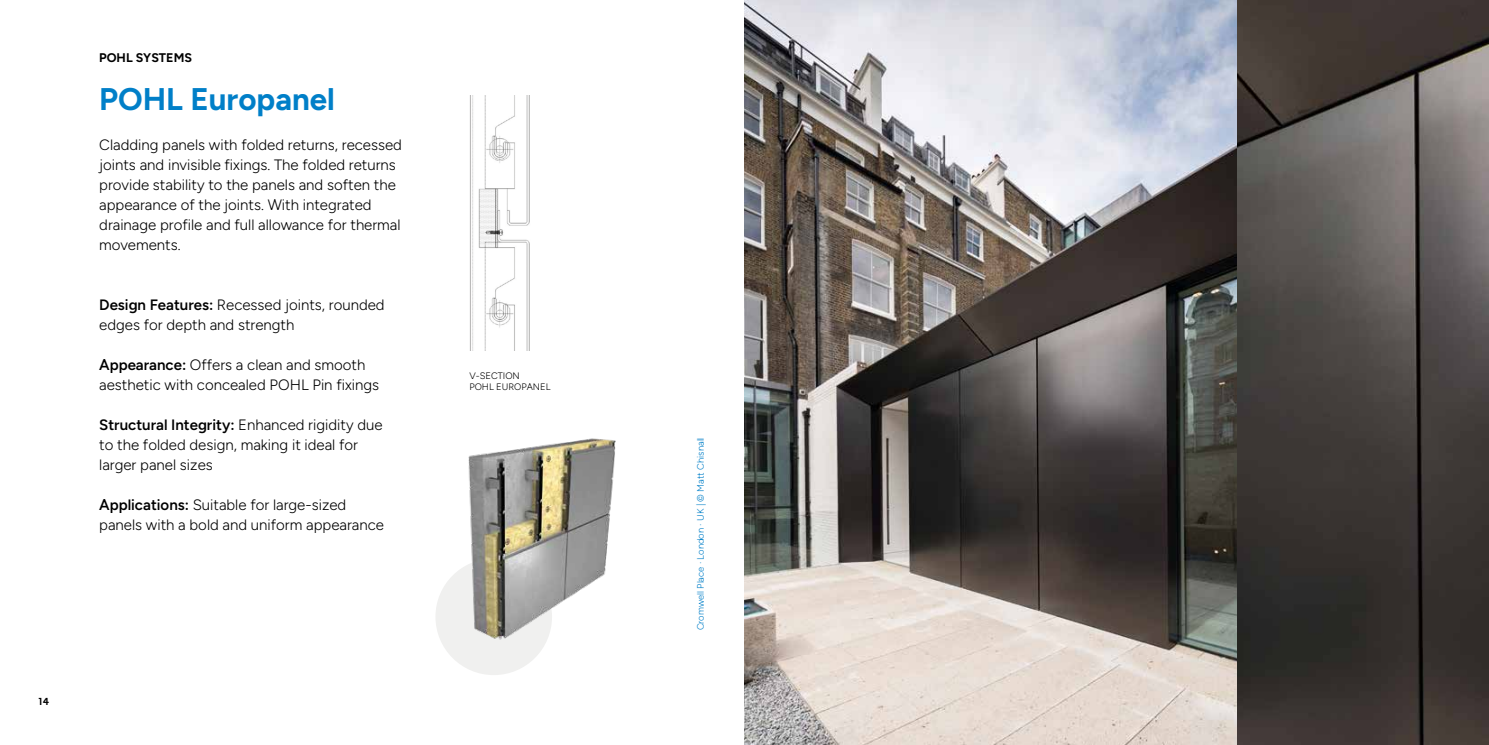
<style>
.page{position:relative;width:1489px;height:745px;background:#fff}
.page>*{position:absolute;margin:0;border:0;box-sizing:border-box;transform-origin:0 0}
.t1{font:700 31.25px "Figtree";color:#007fc8}
.t2{font:300 15px/20px "Figtree";color:#000}
.t3{font:700 12.5px "Figtree";color:#000}
.t4{font:700 10px "NN Ernesto Trial";color:#000}
.t5{font:300 9.38px "Figtree";color:#007fc8}
.t6{font:300 9.38px/11.2px "Figtree";color:#000}
.s1{font-weight:600}
</style>
<div class="page">
<div style="left:435px;top:558px;width:117px;height:116px;background:#f0f0ef;border-radius:50%"></div>
<img style="left:470px;top:96px;width:60px;height:254px">
<img style="left:744px;top:0;width:744px;height:744px">
<img style="left:435px;top:438px;width:181px;height:202px">
<p class="t3" style="left:99px;top:50px;width:94px">POHL SYSTEMS</p>
<h1 class="t1" style="left:99px;top:80px;width:237px">POHL Europanel</h1>
<p class="t2" style="left:99px;top:134px;width:304px">Cladding panels with folded returns, recessed joints and invisible fixings. The folded returns provide stability to the panels and soften the appearance of the joints. With integrated drainage profile and full allowance for thermal movements.</p>
<p class="t2" style="left:99px;top:294px;width:287px"><span class="s1">Design Features:</span> Recessed joints, rounded edges for depth and strength</p>
<p class="t2" style="left:99px;top:354px;width:281px"><span class="s1">Appearance:</span> Offers a clean and smooth aesthetic with concealed POHL Pin fixings</p>
<p class="t2" style="left:99px;top:414px;width:285px"><span class="s1">Structural Integrity:</span> Enhanced rigidity due to the folded design, making it ideal for larger panel sizes</p>
<p class="t2" style="left:99px;top:494px;width:286px"><span class="s1">Applications:</span> Suitable for large-sized panels with a bold and uniform appearance</p>
<p class="t4" style="left:38px;top:697px;width:13px">14</p>
<p class="t6" style="left:469px;top:370px;width:83px">V-SECTION<br>POHL EUROPANEL</p>
<p class="t5" style="left:695px;top:630px;width:194px;rotate:-90deg">Cromwell Place · London · UK | © Matt Chisnall</p>
</div>
